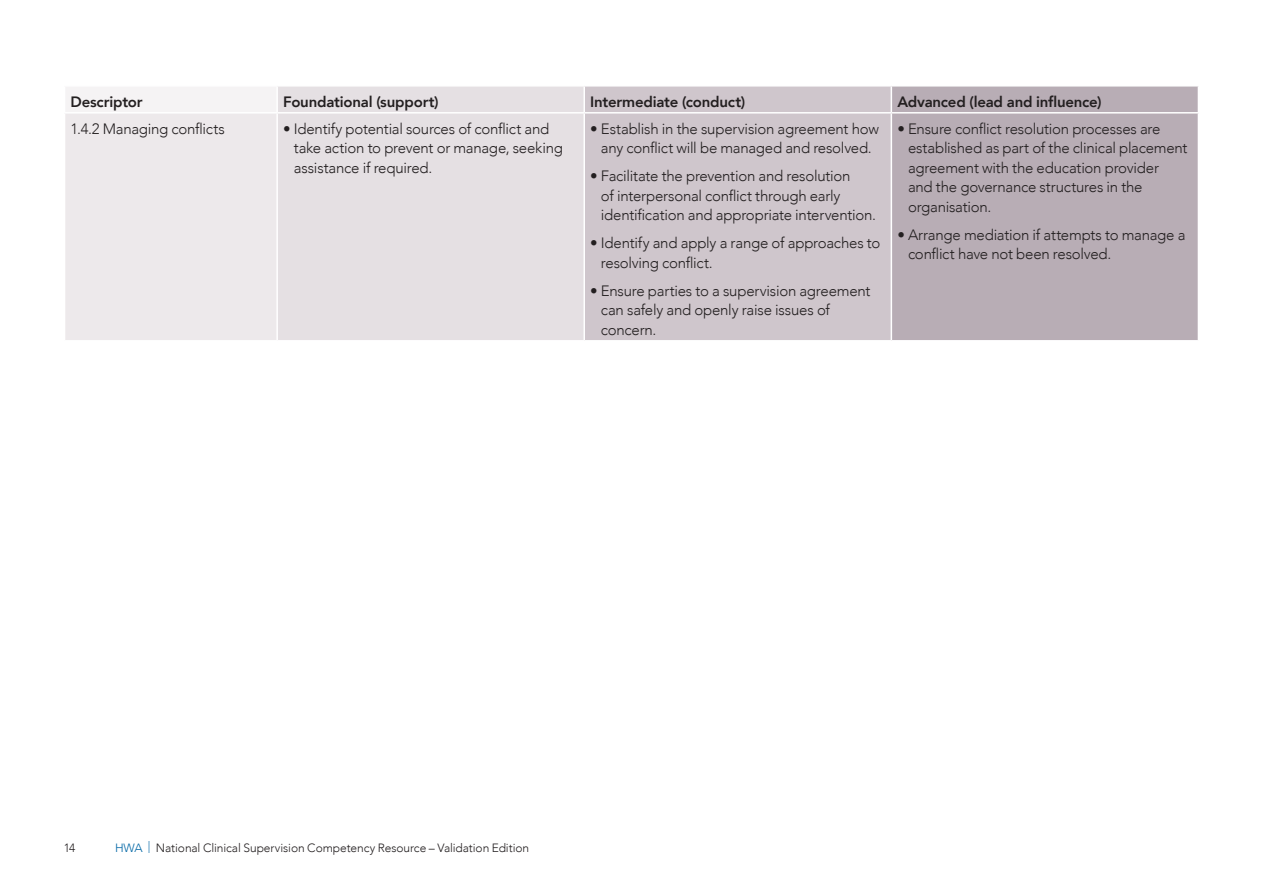
<style>
.page{position:relative;width:1263px;height:893px;background:#fff}
.page>*{position:absolute;margin:0;border:0;box-sizing:border-box;transform-origin:0 0}
.t1{font:300 15px/19.5px "Avenir";letter-spacing:-.015em;color:#231f20}
.t2{font:800 15px "Avenir";letter-spacing:-.015em;color:#231f20}
.t3{font:300 12px "Avenir";letter-spacing:-.005em;color:#231f20}
.s1{color:#0066a5}
</style>
<div class="page">
<div style="left:65px;top:86px;width:212px;height:27px;background:#f5f3f4"></div>
<div style="left:278px;top:87px;width:305px;height:253px;background:#e5e0e3"></div>
<div style="left:585px;top:87px;width:305px;height:253px;background:#cfc6cc"></div>
<div style="left:892px;top:87px;width:306px;height:253px;background:#b8adb5"></div>
<div style="left:65px;top:113px;width:212px;height:228px;background:#ede9eb"></div>
<hr style="left:64px;top:85px;width:213px;height:2px;background:#fff">
<hr style="left:276px;top:87px;width:2px;height:25px;background:#fff">
<hr style="left:64px;top:112px;width:213px;height:2px;background:#fff">
<hr style="left:277px;top:112px;width:307px;height:2px;background:#fff">
<hr style="left:276px;top:114px;width:2px;height:226px;background:#fff">
<hr style="left:584px;top:112px;width:307px;height:2px;background:#fff">
<hr style="left:891px;top:112px;width:308px;height:2px;background:#fff">
<hr style="left:64px;top:340px;width:213px;height:2px;background:#fff">
<p class="t2" style="left:71px;top:88px;width:74px">Descriptor</p>
<p class="t2" style="left:283px;top:88px;width:157px">Foundational (support)</p>
<p class="t2" style="left:590px;top:88px;width:156px">Intermediate (conduct)</p>
<p class="t2" style="left:897px;top:88px;width:206px">Advanced (lead and influence)</p>
<p class="t1" style="left:71px;top:119px;width:156px">1.4.2 Managing conflicts</p>
<p class="t1" style="left:294px;top:119px;width:270px;text-indent:-11px">• Identify potential sources of conflict and take action to prevent or manage, seeking assistance if required.</p>
<p class="t1" style="left:590px;top:119px;width:290px;text-align:center">• Establish in the supervision agreement how any conflict will be managed and resolved.</p>
<p class="t1" style="left:908px;top:119px;width:281px;text-indent:-11px">• Ensure conflict resolution processes are established as part of the clinical placement agreement with the education provider<br>and the governance structures in the organisation.</p>
<p class="t1" style="left:908px;top:225px;width:279px;text-indent:-11px">• Arrange mediation if attempts to manage a conflict have not been resolved.</p>
<p class="t1" style="left:601px;top:166px;width:276px;text-indent:-11px">• Facilitate the prevention and resolution<br>of interpersonal conflict through early identification and appropriate intervention.</p>
<p class="t1" style="left:601px;top:233px;width:281px;text-indent:-11px">• Identify and apply a range of approaches to resolving conflict.</p>
<p class="t1" style="left:601px;top:281px;width:271px;text-indent:-11px">• Ensure parties to a supervision agreement can safely and openly raise issues of concern.</p>
<p class="t3" style="left:64px;top:841px;width:13px">14</p>
<p class="t3" style="left:115px;top:841px;width:416px"><span class="s1">HWA |</span> National Clinical Supervision Competency Resource – Validation Edition</p>
</div>
